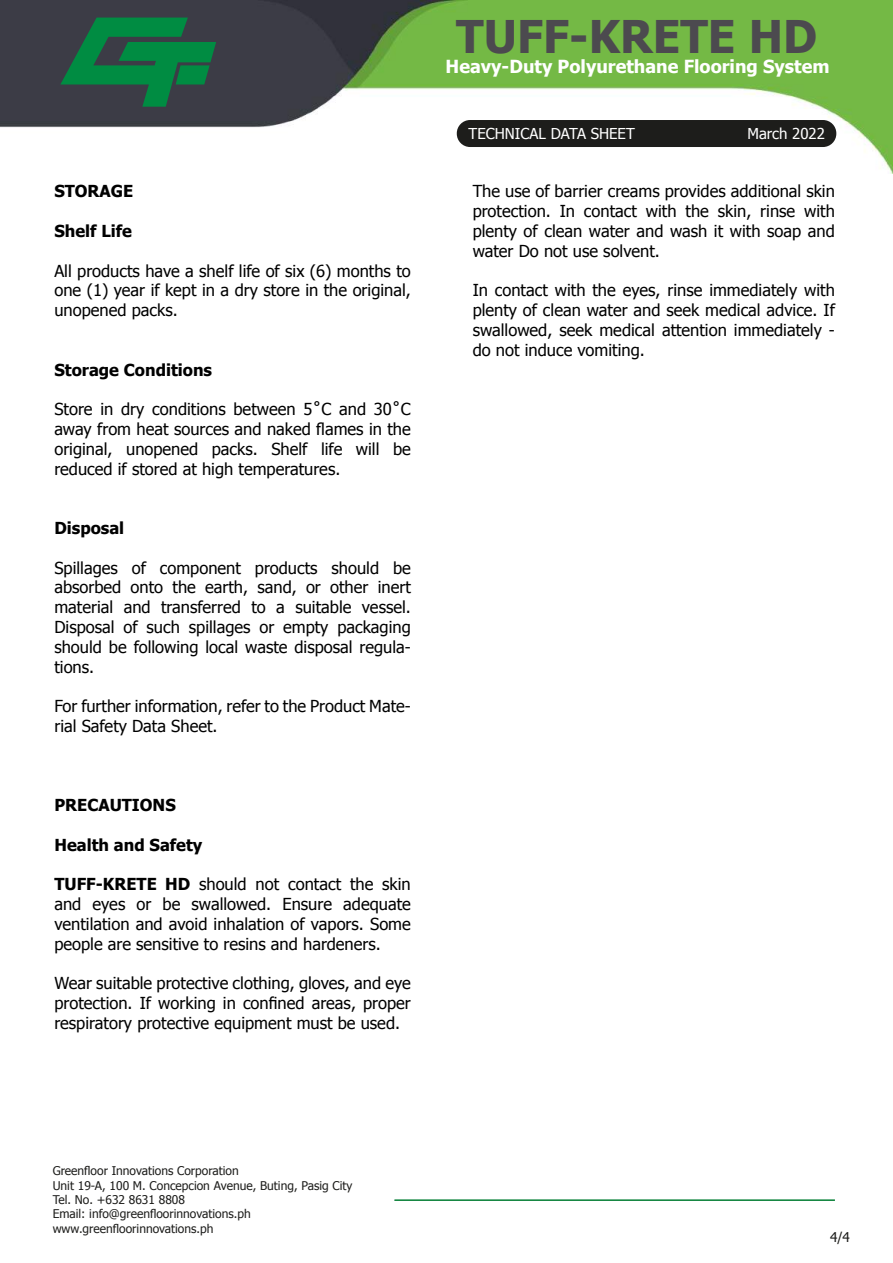
<style>
.page{position:relative;width:893px;height:1263px;background:#fff}
.page>*{position:absolute;margin:0;border:0;box-sizing:border-box;transform-origin:0 0}
.t1{font:700 45px "Tahoma";color:#4c4a4f}
.t2{font:700 18px "Tahoma";color:#fff}
.t3{font:16.5px/19.8px "Tahoma";color:#000;text-align:justify}
.t4{font:700 16.5px "Tahoma";color:#000}
.t5{font:15px "Tahoma";color:#fff}
.t6{font:13.5px "Tahoma";color:#1d1d1b}
.t7{font:12px/14.4px "Tahoma";color:#1d1d1b}
.s1{font-weight:700}
</style>
<div class="page">
<img style="left:0;top:1px;width:893px;height:173px">
<svg style="left:60px;top:18px;width:156px;height:89px;background:#1b6643"></svg>
<hr style="left:394px;top:1199px;width:441px;height:2px;background:#068036">
<div style="left:457px;top:120px;width:379px;height:27px;background:#1d1d1b;border-radius:13px"></div>
<p class="t4" style="left:54px;top:180px;width:80px">STORAGE</p>
<p class="t4" style="left:54px;top:219px;width:79px">Shelf Life</p>
<p class="t3" style="left:54px;top:260px;width:358px">All products have a shelf life of six (6) months to one (1) year if kept in a dry store in the original, unopened packs.</p>
<p class="t4" style="left:54px;top:358px;width:159px">Storage Conditions</p>
<p class="t3" style="left:54px;top:398px;width:358px">Store in dry conditions between 5˚C and 30˚C away from heat sources and naked flames in the original, unopened packs. Shelf life will be reduced if stored at high temperatures.</p>
<p class="t4" style="left:54px;top:516px;width:71px">Disposal</p>
<p class="t3" style="left:54px;top:557px;width:358px">Spillages of component products should be absorbed onto the earth, sand, or other inert material and transferred to a suitable vessel.<br>Disposal of such spillages or empty packaging should be following local waste disposal regula&shy;tions.</p>
<p class="t3" style="left:54px;top:695px;width:358px">For further information, refer to the Product Mate&shy;rial Safety Data Sheet.</p>
<p class="t4" style="left:54px;top:794px;width:123px">PRECAUTIONS</p>
<p class="t4" style="left:54px;top:833px;width:149px">Health and Safety</p>
<p class="t3" style="left:54px;top:874px;width:358px"><span class="s1">TUFF-KRETE HD</span> should not contact the skin and eyes or be swallowed. Ensure adequate ventilation and avoid inhalation of vapors. Some people are sensitive to resins and hardeners.</p>
<p class="t3" style="left:54px;top:973px;width:358px">Wear suitable protective clothing, gloves, and eye protection. If working in confined areas, proper respiratory protective equipment must be used.</p>
<h1 class="t1" style="left:456px;top:6px;width:362px">TUFF-KRETE HD</h1>
<p class="t2" style="left:446px;top:54px;width:385px">Heavy-Duty Polyurethane Flooring System</p>
<p class="t5" style="left:469px;top:124px;width:168px">TECHNICAL DATA SHEET</p>
<p class="t5" style="left:747px;top:124px;width:79px">March 2022</p>
<p class="t3" style="left:473px;top:181px;width:364px">The use of barrier creams provides additional skin protection. In contact with the skin, rinse with plenty of clean water and wash it with soap and water Do not use solvent.</p>
<p class="t3" style="left:473px;top:280px;width:364px">In contact with the eyes, rinse immediately with plenty of clean water and seek medical advice. If swallowed, seek medical attention immediately - do not induce vomiting.</p>
<p class="t7" style="left:53px;top:1163px;width:301px">Greenfloor Innovations Corporation<br>Unit 19-A, 100 M. Concepcion Avenue, Buting, Pasig City Tel. No. +632 8631 8808<br>Email: info@greenfloorinnovations.ph www.greenfloorinnovations.ph</p>
<p class="t6" style="left:830px;top:1228px;width:21px">4/4</p>
</div>
